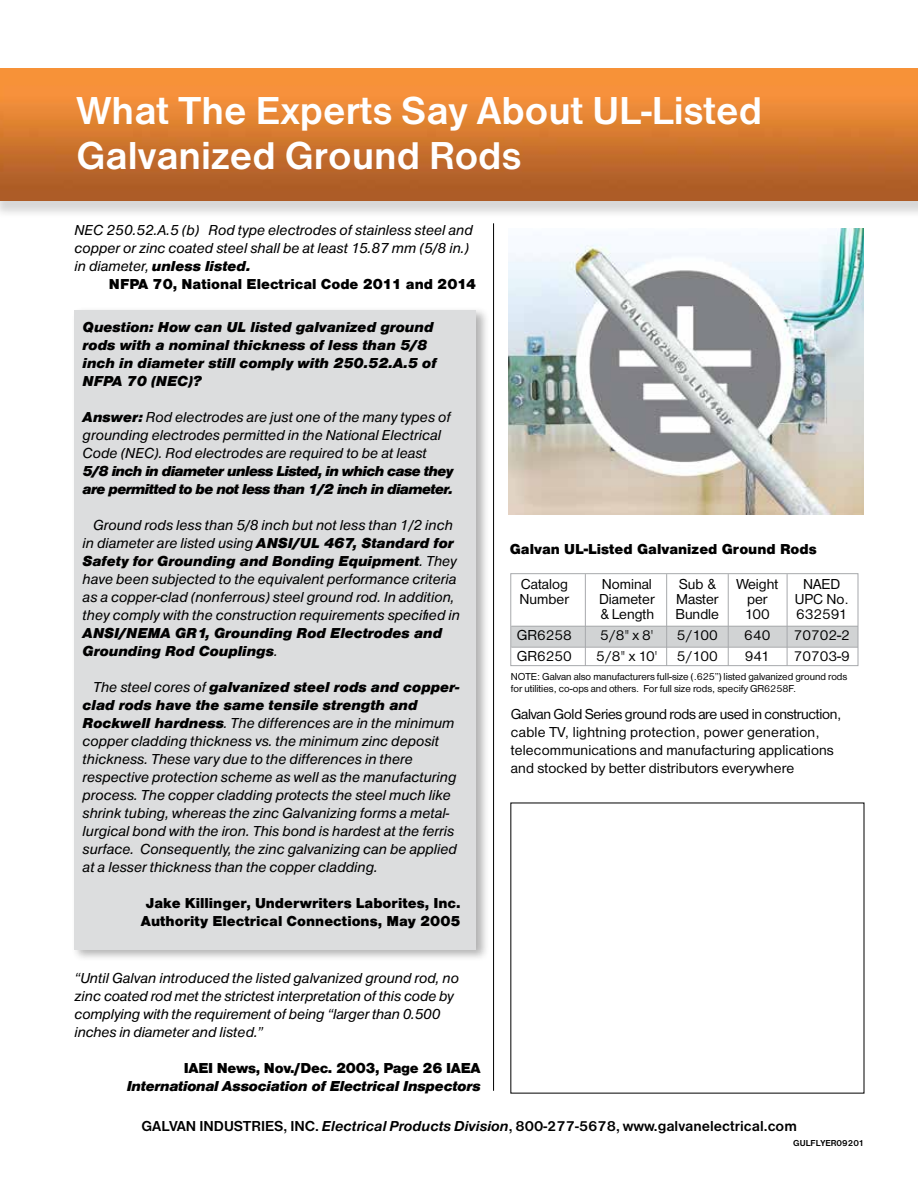
<style>
.page{position:relative;width:918px;height:1188px;background:#fff}
.page>*{position:absolute;margin:0;border:0;box-sizing:border-box;transform-origin:0 0}
.t1{font:40.5px/45px "Helvetica Mdm";color:#fff}
.t2{font:15px/18px "Helvetica Itl";color:#000}
.t3{font:15px/18px "Helvetica Bld Itl";color:#000}
.t4{font:15px/18px "Helvetica Rmn";color:#000}
.t5{font:15px/18px "Helvetica Bld";color:#000;text-align:center}
.t6{font:15px/18px "Helvetica Bld Itl";letter-spacing:-.04em;color:#000}
.t7{font:15px "Helvetica Mdm";color:#000}
.t8{font:15px "Helvetica Bld";letter-spacing:-.02em;color:#000}
.t9{font:10.5px/12.6px "Helvetica Rmn";color:#000}
.t10{font:9px "Helvetica Mdm";color:#000}
.s1{font-family:"Helvetica Itl"}
.s2{font-family:"Helvetica Bld Itl"}
.s3{font-family:"Helvetica Mdm Itl"}
</style>
<div class="page">
<div style="left:0;top:69px;width:918px;height:150px;background:#000;opacity:.16"></div>
<img style="left:0;top:68px;width:918px;height:133px">
<div style="left:71px;top:306px;width:419px;height:657px;background:#000;opacity:.3"></div>
<div style="left:75px;top:310px;width:401px;height:640px;background:#dcddde"></div>
<hr style="left:493px;top:223px;width:1px;height:868px;background:#000">
<img style="left:509px;top:229px;width:355px;height:285px">
<div style="left:511px;top:627px;width:347px;height:20px;background:#d1d3d4"></div>
<hr style="left:511px;top:626px;width:347px;height:1px;background:#a7a9ac">
<hr style="left:511px;top:647px;width:347px;height:1px;background:#a7a9ac">
<div style="left:510px;top:573px;width:348px;height:93px;border:1px solid #a7a9ac"></div>
<hr style="left:585px;top:574px;width:1px;height:92px;background:#a7a9ac">
<hr style="left:666px;top:574px;width:1px;height:92px;background:#a7a9ac">
<hr style="left:728px;top:574px;width:1px;height:92px;background:#a7a9ac">
<hr style="left:787px;top:574px;width:1px;height:92px;background:#a7a9ac">
<h1 class="t1" style="left:77px;top:88px;width:687px">What The Experts Say About UL-Listed<br>Galvanized Ground Rods</h1>
<p class="t2" style="left:75px;top:221px;width:400px">NEC 250.52.A.5 (b) Rod type electrodes of stainless steel and copper or zinc coated steel shall be at least 15.87 mm (5/8 in.)</p>
<p class="t3" style="left:75px;top:257px;width:178px"><span class="s1">in diameter,</span> unless listed.</p>
<p class="t5" style="left:109px;top:275px;width:369px">NFPA 70, National Electrical Code 2011 and 2014</p>
<p class="t3" style="left:83px;top:318px;width:355px">Question: How can UL listed galvanized ground rods with a nominal thickness of less than 5/8 inch in diameter still comply with 250.52.A.5 of NFPA 70 (NEC)?</p>
<p class="t2" style="left:83px;top:408px;width:370px"><span class="s2">Answer:</span> Rod electrodes are just one of the many types of grounding electrodes permitted in the National Electrical<br>Code (NEC). Rod electrodes are required to be at least</p>
<p class="t6" style="left:83px;top:462px;width:372px">5/8 inch in diameter unless Listed, in which case they are permitted to be not less than 1/2 inch in diameter.</p>
<p class="t2" style="left:83px;top:516px;width:373px;text-align:right">Ground rods less than 5/8 inch but not less than 1/2 inch in diameter are listed using <span class="s2">ANSI/UL 467, Standard for</span></p>
<p class="t3" style="left:83px;top:552px;width:376px">Safety for Grounding and Bonding Equipment<span class="s1">. They</span></p>
<p class="t2" style="left:83px;top:570px;width:379px">have been subjected to the equivalent performance criteria as a copper-clad (nonferrous) steel ground rod. In addition, they comply with the construction requirements specified in</p>
<p class="t3" style="left:83px;top:624px;width:361px">ANSI/NEMA GR1, Grounding Rod Electrodes and<br>Grounding Rod Couplings<span class="s1">.</span></p>
<p class="t3" style="left:83px;top:678px;width:379px;text-indent:10px"><span class="s1">The steel cores of</span> galvanized steel rods and copper&shy;clad rods have the same tensile strength and</p>
<p class="t2" style="left:83px;top:714px;width:376px"><span class="s2">Rockwell hardness</span>. The differences are in the minimum copper cladding thickness vs. the minimum zinc deposit thickness. These vary due to the differences in there respective protection scheme as well as the manufacturing process. The copper cladding protects the steel much like shrink tubing, whereas the zinc Galvanizing forms a metal&shy;lurgical bond with the iron. This bond is hardest at the ferris surface. Consequently, the zinc galvanizing can be applied at a lesser thickness than the copper cladding.</p>
<p class="t5" style="left:141px;top:894px;width:321px">Jake Killinger, Underwriters Laborites, Inc.<br>Authority Electrical Connections, May 2005</p>
<p class="t2" style="left:75px;top:969px;width:386px">“Until Galvan introduced the listed galvanized ground rod, no zinc coated rod met the strictest interpretation of this code by complying with the requirement of being “larger than 0.500 inches in diameter and listed.”</p>
<p class="t8" style="left:184px;top:1059px;width:298px">IAEI News, Nov./Dec. 2003, Page 26 IAEA</p>
<p class="t3" style="left:127px;top:1077px;width:355px">International Association of Electrical Inspectors</p>
<p class="t5" style="left:510px;top:540px;width:308px">Galvan UL-Listed Galvanized Ground Rods</p>
<p class="t4" style="left:521px;top:575px;width:49px">Catalog</p>
<p class="t4" style="left:602px;top:575px;width:52px">Nominal</p>
<p class="t4" style="left:679px;top:575px;width:38px">Sub &amp;</p>
<p class="t4" style="left:736px;top:575px;width:43px">Weight</p>
<p class="t4" style="left:803px;top:575px;width:39px">NAED</p>
<p class="t4" style="left:520px;top:590px;width:51px">Number</p>
<p class="t4" style="left:599px;top:590px;width:57px">Diameter</p>
<p class="t4" style="left:676px;top:590px;width:44px">Master</p>
<p class="t4" style="left:747px;top:590px;width:22px">per</p>
<p class="t4" style="left:795px;top:590px;width:56px">UPC No.</p>
<p class="t4" style="left:600px;top:605px;width:56px">&amp; Length</p>
<p class="t4" style="left:676px;top:605px;width:45px">Bundle</p>
<p class="t4" style="left:745px;top:605px;width:27px">100</p>
<p class="t4" style="left:796px;top:605px;width:53px">632591</p>
<p class="t4" style="left:517px;top:626px;width:56px">GR6258</p>
<p class="t4" style="left:600px;top:626px;width:55px">5/8" x 8'</p>
<p class="t4" style="left:677px;top:626px;width:43px">5/100</p>
<p class="t4" style="left:744px;top:626px;width:28px">640</p>
<p class="t4" style="left:794px;top:626px;width:58px">70702-2</p>
<p class="t4" style="left:517px;top:647px;width:56px">GR6250</p>
<p class="t4" style="left:596px;top:647px;width:63px">5/8" x 10'</p>
<p class="t4" style="left:677px;top:647px;width:43px">5/100</p>
<p class="t4" style="left:745px;top:647px;width:27px">941</p>
<p class="t4" style="left:794px;top:647px;width:58px">70703-9</p>
<p class="t9" style="left:511px;top:670px;width:338px">NOTE: Galvan also manufacturers full-size (.625”) listed galvanized ground rods for utilities, co-ops and others. For full size rods, specify GR6258F.</p>
<p class="t4" style="left:511px;top:705px;width:332px">Galvan Gold Series ground rods are used in construction, cable TV, lightning protection, power generation, telecommunications and manufacturing applications and stocked by better distributors everywhere</p>
<p class="t7" style="left:142px;top:1117px;width:657px">GALVAN INDUSTRIES, INC. <span class="s3">Electrical Products Division</span>, 800-277-5678, www.galvanelectrical.com</p>
<p class="t10" style="left:793px;top:1138px;width:72px">GULFLYER09201</p>
</div>
